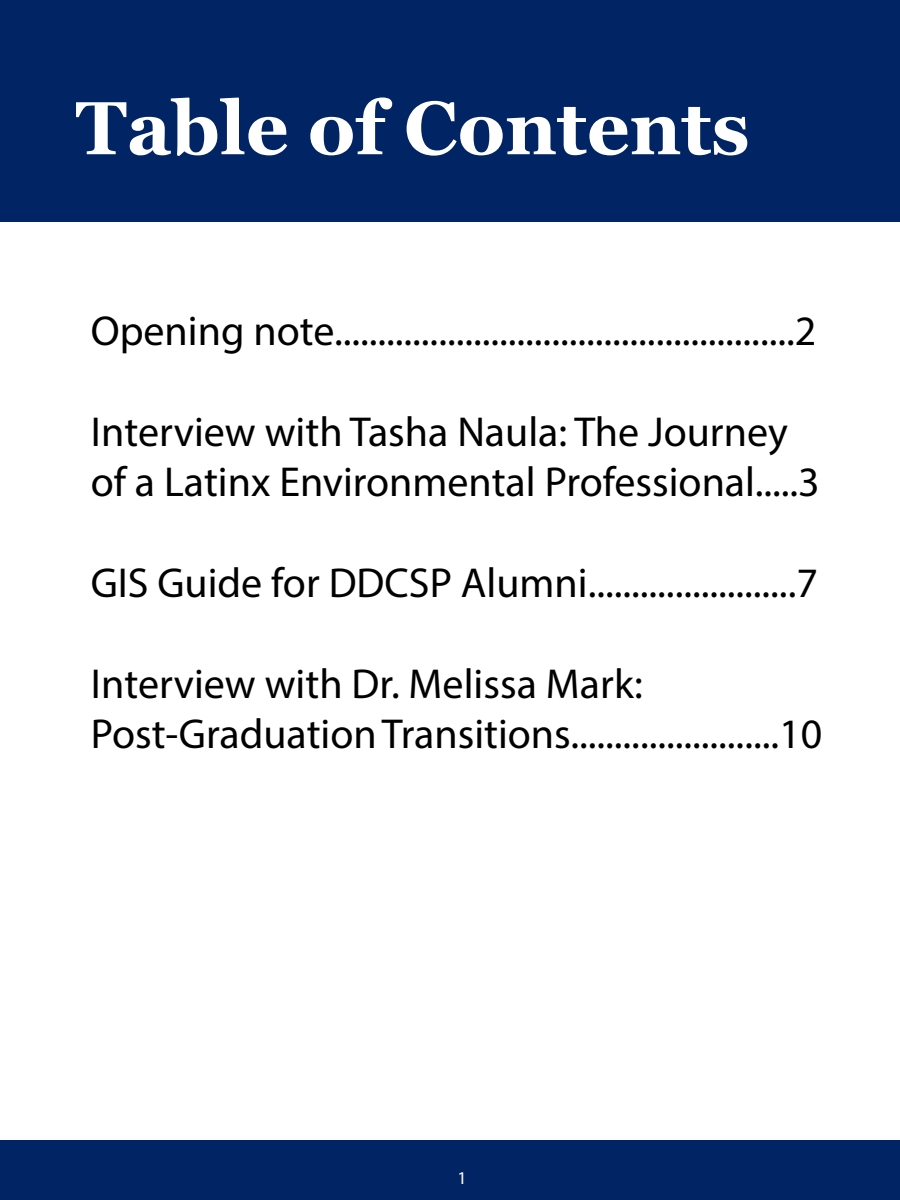
<style>
.page{position:relative;width:900px;height:1200px;background:#fff}
.page>*{position:absolute;margin:0;border:0;box-sizing:border-box;transform-origin:0 0}
.t1{font:700 75px "Georgia";color:#fff}
.t2{font:42px/50.4px "Myriad Pro";color:#000}
.t3{font:18px "Myriad Pro";color:#fff}
</style>
<div class="page">
<div style="left:0;top:0;width:900px;height:222px;background:#012464"></div>
<div style="left:0;top:1140px;width:900px;height:60px;background:#012464"></div>
<h1 class="t1" style="left:76px;top:72px;width:676px">Table of Contents</h1>
<p class="t2" style="left:91px;top:305px;width:727px">Opening note.....................................................2</p>
<p class="t2" style="left:91px;top:406px;width:730px">Interview with Tasha Naula: The Journey of a Latinx Environmental Professional.....3</p>
<p class="t2" style="left:91px;top:557px;width:729px">GIS Guide for DDCSP Alumni........................7</p>
<p class="t2" style="left:91px;top:658px;width:733px">Interview with Dr. Melissa Mark:<br>Post-Graduation Transitions........................10</p>
<p class="t3" style="left:457px;top:1166px;width:11px">1</p>
</div>
